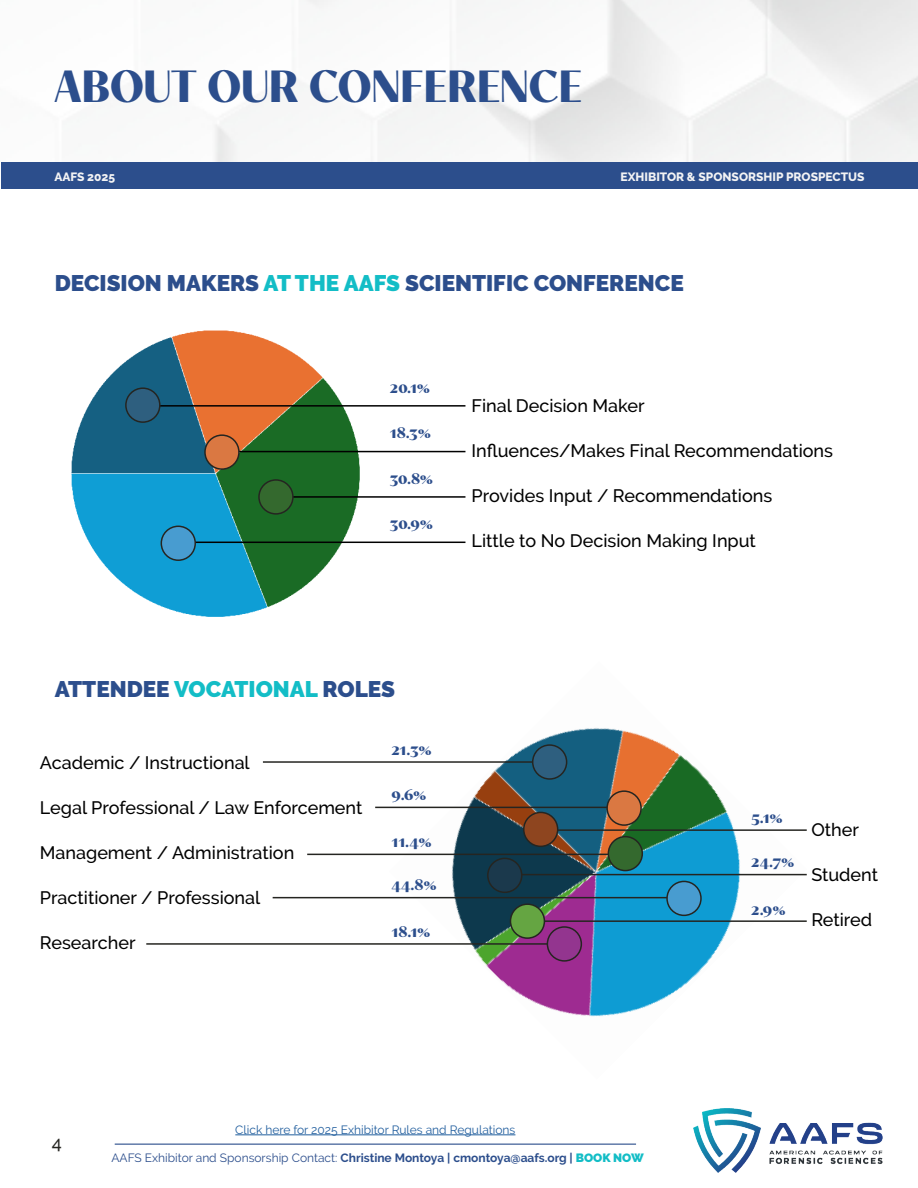
<style>
.page{position:relative;width:918px;height:1188px;background:#fff}
.page>*{position:absolute;margin:0;border:0;box-sizing:border-box;transform-origin:0 0}
.t1{font:700 45px "Contralto Small";color:#2c4e8c}
.t2{font:900 22.5px "Raleway";color:#2c4e8c}
.t3{font:500 18px "Raleway";color:#000}
.t4{font:500 18px "Raleway";color:#252521}
.t5{font:700 16.5px "Contralto Small";color:#2c4e8c}
.t6{font:12px "Raleway";color:#2c4e8c}
.t7{font:12px "Raleway";color:#215e9e}
.t8{font:800 12px "Raleway";color:#f3f3f4}
.s1{color:#13bdc6}
.s2{font-weight:700}
.s3{font-weight:900;color:#13bdc6}
</style>
<div class="page">
<div style="left:1px;top:162px;width:459px;height:27px;background:#2c4e8c"></div>
<div style="left:460px;top:162px;width:458px;height:27px;background:#2c4e8c"></div>
<img style="left:693px;top:1109px;width:189px;height:63px">
<hr style="left:115px;top:1144px;width:521px;height:1px;background:#2c4e8c">
<hr style="left:235px;top:1135px;width:280px;height:1px;background:#215e9e">
<img style="left:71px;top:330px;width:293px;height:287px">
<hr style="left:156px;top:405px;width:309px;height:2px;background:#000">
<hr style="left:222px;top:451px;width:243px;height:1px;background:#000">
<hr style="left:276px;top:496px;width:189px;height:2px;background:#000">
<hr style="left:179px;top:542px;width:286px;height:1px;background:#000">
<div style="left:126px;top:388px;width:34px;height:34px;background:#2e5f7f;border-radius:50%"></div>
<div style="left:125px;top:387px;width:36px;height:36px;border:2px solid #252521;border-radius:50%"></div>
<div style="left:205px;top:435px;width:34px;height:34px;background:#da7842;border-radius:50%"></div>
<div style="left:204px;top:434px;width:36px;height:36px;border:2px solid #252521;border-radius:50%"></div>
<div style="left:259px;top:480px;width:34px;height:34px;background:#34692e;border-radius:50%"></div>
<div style="left:258px;top:479px;width:36px;height:36px;border:2px solid #252521;border-radius:50%"></div>
<div style="left:161px;top:526px;width:34px;height:34px;background:#489cd0;border-radius:50%"></div>
<div style="left:161px;top:526px;width:35px;height:35px;border:2px solid #252521;border-radius:50%"></div>
<img style="left:389px;top:728px;width:418px;height:289px">
<hr style="left:263px;top:761px;width:287px;height:2px;background:#252521">
<hr style="left:375px;top:807px;width:244px;height:1px;background:#252521">
<hr style="left:542px;top:829px;width:265px;height:2px;background:#252521">
<hr style="left:510px;top:874px;width:297px;height:1px;background:#252521">
<hr style="left:522px;top:920px;width:285px;height:2px;background:#252521">
<hr style="left:307px;top:854px;width:312px;height:1px;background:#252521">
<hr style="left:273px;top:897px;width:396px;height:1px;background:#252521">
<hr style="left:146px;top:943px;width:421px;height:2px;background:#252521">
<div style="left:533px;top:745px;width:34px;height:34px;background:#2e5f7f;border-radius:50%"></div>
<div style="left:532px;top:744px;width:35px;height:36px;border:2px solid #252521;border-radius:50%"></div>
<div style="left:607px;top:791px;width:34px;height:34px;background:#da7842;border-radius:50%"></div>
<div style="left:606px;top:790px;width:36px;height:36px;border:2px solid #252521;border-radius:50%"></div>
<div style="left:524px;top:812px;width:34px;height:34px;background:#8e451f;border-radius:50%"></div>
<div style="left:523px;top:812px;width:35px;height:35px;border:2px solid #252521;border-radius:50%"></div>
<div style="left:488px;top:858px;width:34px;height:34px;background:#1b394c;border-radius:50%"></div>
<div style="left:487px;top:858px;width:35px;height:35px;border:2px solid #252521;border-radius:50%"></div>
<div style="left:608px;top:837px;width:34px;height:34px;background:#34692e;border-radius:50%"></div>
<div style="left:608px;top:836px;width:35px;height:35px;border:2px solid #252521;border-radius:50%"></div>
<div style="left:667px;top:881px;width:34px;height:34px;background:#489cd0;border-radius:50%"></div>
<div style="left:666px;top:881px;width:36px;height:35px;border:2px solid #252521;border-radius:50%"></div>
<div style="left:547px;top:927px;width:34px;height:34px;background:#93358f;border-radius:50%"></div>
<div style="left:547px;top:926px;width:35px;height:36px;border:2px solid #252521;border-radius:50%"></div>
<div style="left:510px;top:904px;width:34px;height:34px;background:#65a542;border-radius:50%"></div>
<div style="left:510px;top:903px;width:35px;height:36px;border:2px solid #252521;border-radius:50%"></div>
<h1 class="t1" style="left:55px;top:51px;width:529px">ABOUT OUR CONFERENCE</h1>
<p class="t8" style="left:55px;top:170px;width:62px">AAFS 2025</p>
<p class="t8" style="left:621px;top:170px;width:245px">EXHIBITOR &amp; SPONSORSHIP PROSPECTUS</p>
<p class="t2" style="left:55px;top:270px;width:631px">DECISION MAKERS <span class="s1">AT THE AAFS</span> SCIENTIFIC CONFERENCE</p>
<p class="t5" style="left:390px;top:374px;width:42px">20.1%</p>
<p class="t5" style="left:390px;top:420px;width:43px">18.3%</p>
<p class="t5" style="left:390px;top:465px;width:45px">30.8%</p>
<p class="t5" style="left:390px;top:511px;width:45px">30.9%</p>
<p class="t3" style="left:472px;top:396px;width:175px">Final Decision Maker</p>
<p class="t3" style="left:472px;top:441px;width:363px">Influences/Makes Final Recommendations</p>
<p class="t3" style="left:472px;top:486px;width:302px">Provides Input / Recommendations</p>
<p class="t3" style="left:472px;top:531px;width:286px">Little to No Decision Making Input</p>
<p class="t2" style="left:55px;top:676px;width:342px">ATTENDEE <span class="s1">VOCATIONAL</span> ROLES</p>
<p class="t3" style="left:40px;top:752px;width:211px">Academic / Instructional</p>
<p class="t3" style="left:40px;top:797px;width:324px">Legal Professional / Law Enforcement</p>
<p class="t3" style="left:40px;top:842px;width:256px">Management / Administration</p>
<p class="t3" style="left:40px;top:887px;width:222px">Practitioner / Professional</p>
<p class="t3" style="left:40px;top:932px;width:97px">Researcher</p>
<p class="t5" style="left:392px;top:736px;width:42px">21.3%</p>
<p class="t5" style="left:392px;top:782px;width:36px">9.6%</p>
<p class="t5" style="left:392px;top:829px;width:42px">11.4%</p>
<p class="t5" style="left:392px;top:871px;width:47px">44.8%</p>
<p class="t5" style="left:392px;top:919px;width:40px">18.1%</p>
<p class="t5" style="left:751px;top:805px;width:33px">5.1%</p>
<p class="t5" style="left:751px;top:849px;width:45px">24.7%</p>
<p class="t5" style="left:751px;top:896px;width:36px">2.9%</p>
<p class="t3" style="left:811px;top:819px;width:49px">Other</p>
<p class="t3" style="left:811px;top:864px;width:68px">Student</p>
<p class="t3" style="left:811px;top:909px;width:62px">Retired</p>
<p class="t4" style="left:52px;top:1132px;width:12px">4</p>
<p class="t7" style="left:235px;top:1123px;width:282px">Click here for 2025 Exhibitor Rules and Regulations</p>
<p class="t6" style="left:111px;top:1151px;width:534px">AAFS Exhibitor and Sponsorship Contact: <span class="s2">Christine Montoya | cmontoya@aafs.org |</span> <span class="s3">BOOK NOW</span></p>
</div>
